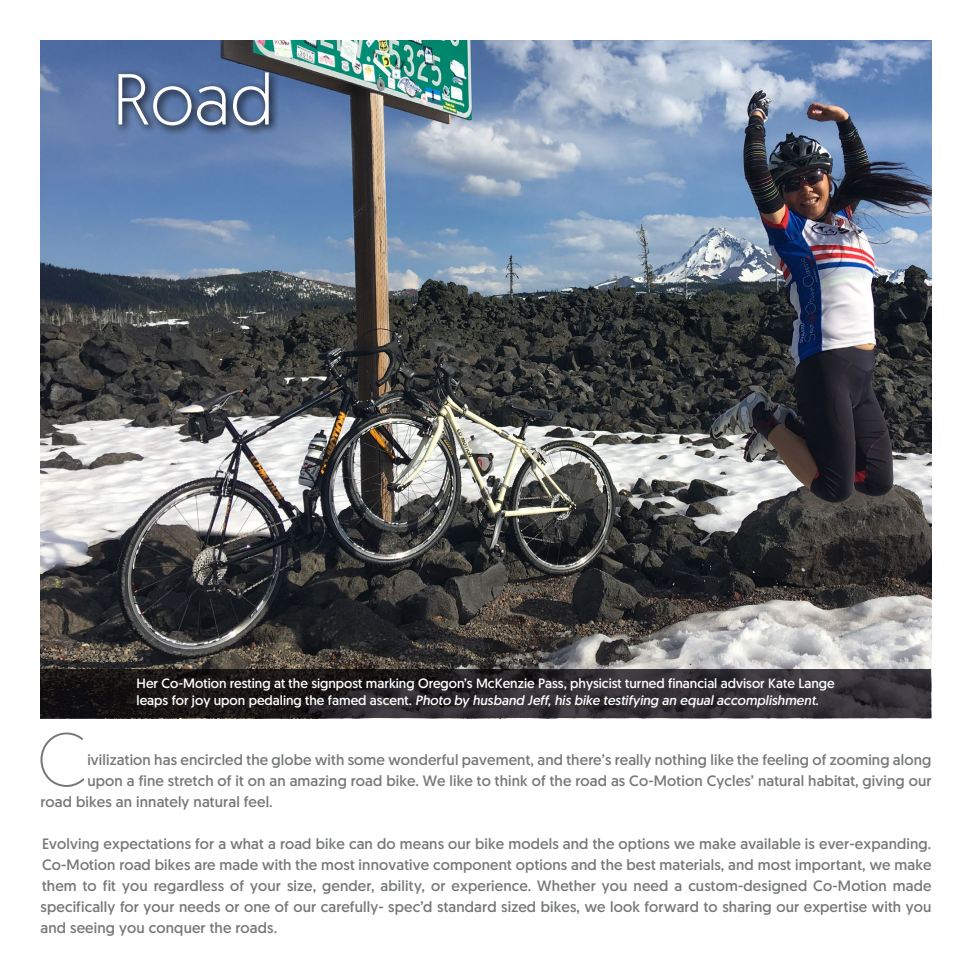
<style>
.page{position:relative;width:972px;height:972px;background:#fff}
.page>*{position:absolute;margin:0;border:0;box-sizing:border-box;transform-origin:0 0}
.t1{font:200 75px "Geomanist";color:#757779}
.t2{font:300 72px "Geomanist";color:#fff}
.t3{font:15px/21px "Geomanist";letter-spacing:.01em;color:#757779;text-align:justify}
.t4{font:13.5px/16.2px "Geomanist";color:#fff}
.s1{font-style:italic}
</style>
<div class="page">
<img style="left:40px;top:41px;width:892px;height:629px">
<svg style="left:40px;top:670px;width:892px;height:48px;background:#282528"></svg>
<svg style="left:113px;top:68px;width:166px;height:68px;background:#4c658e"></svg>
<h2 class="t2" style="left:112px;top:53px;width:163px">Road</h2>
<p class="t4" style="left:137px;top:675px;width:700px">Her Co-Motion resting at the signpost marking Oregon’s McKenzie Pass, physicist turned financial advisor Kate Lange leaps for joy upon pedaling the famed ascent. <span class="s1">Photo by husband Jeff, his bike testifying an equal accomplishment.</span></p>
<h1 class="t1" style="left:37px;top:712px;width:52px">C</h1>
<p class="t3" style="left:88px;top:749px;width:845px">ivilization has encircled the globe with some wonderful pavement, and there’s really nothing like the feeling of zooming along</p>
<p class="t3" style="left:88px;top:770px;width:846px">upon a fine stretch of it on an amazing road bike. We like to think of the road as Co-Motion Cycles’ natural habitat, giving our</p>
<p class="t3" style="left:40px;top:791px;width:234px">road bikes an innately natural feel.</p>
<p class="t3" style="left:40px;top:833px;width:893px">Evolving expectations for a what a road bike can do means our bike models and the options we make available is ever-expanding.<br>Co-Motion road bikes are made with the most innovative component options and the best materials, and most important, we make them to fit you regardless of your size, gender, ability, or experience. Whether you need a custom-designed Co-Motion made specifically for your needs or one of our carefully- spec’d standard sized bikes, we look forward to sharing our expertise with you and seeing you conquer the roads.</p>
</div>
